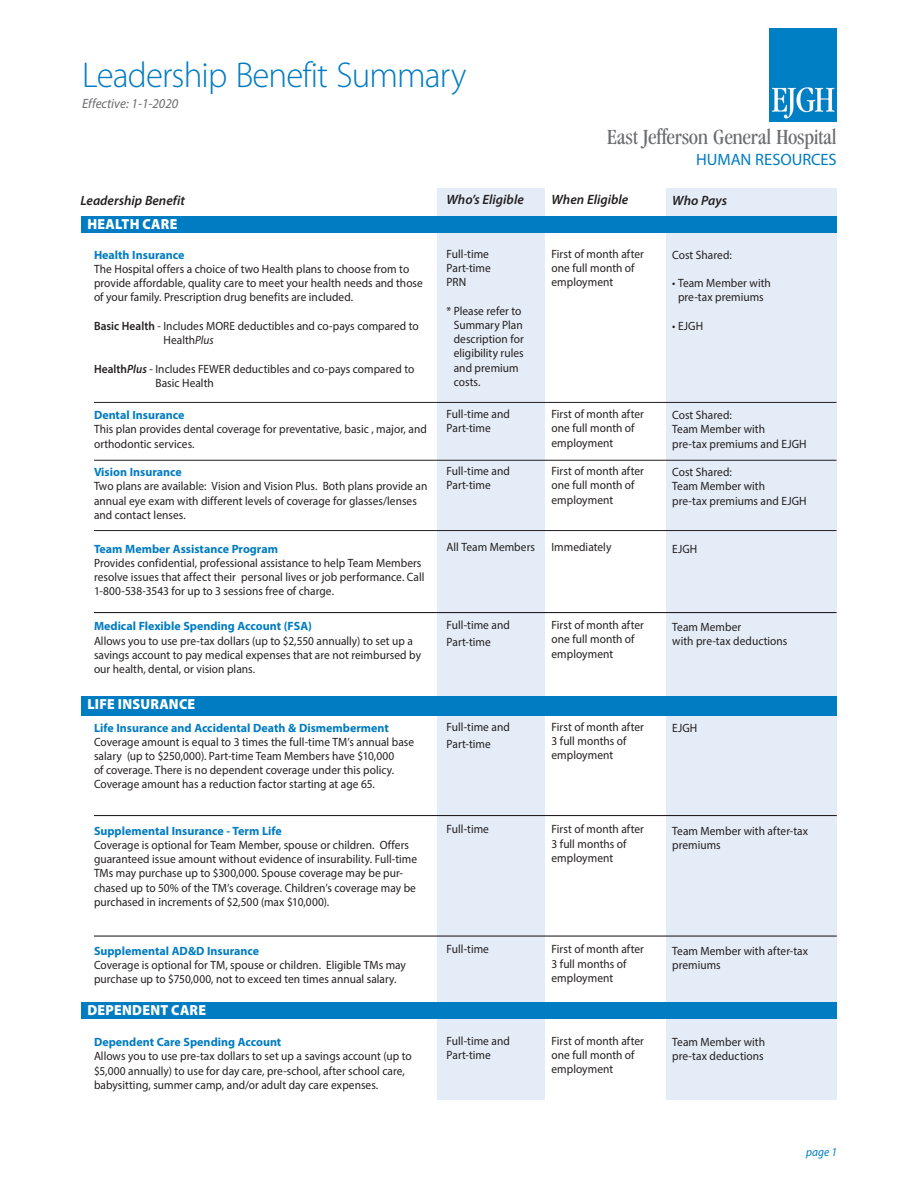
<style>
.page{position:relative;width:918px;height:1188px;background:#fff}
.page>*{position:absolute;margin:0;border:0;box-sizing:border-box;transform-origin:0 0}
.text{font:300 36px "Myriad Pro";letter-spacing:-.025em;color:#007cc2}
.caps_bold{font:condensed 22.5px "Garamond IT Cby BT";letter-spacing:-.015em;color:#6c6d70}
.caps_bold-2{font:16.5px "Myriad Pro";letter-spacing:-.005em;color:#007cc2}
.caps_bold-3{font:900 14.7px "Myriad Pro";letter-spacing:.02em;color:#fff;scale:.95 1}
.head{font:italic 600 13.5px "Myriad Pro";color:#231f20}
.text-2{font:italic 13.5px "Myriad Pro";color:#6c6d70}
.benefit{font:italic 600 13.5px "Myriad Pro";color:#231f20}
.descrip{font:12px/14.2px "Myriad Pro";color:#231f20;scale:.95 1}
.descrip2{font:12px/14.2px "Myriad Pro";letter-spacing:.005em;color:#231f20;scale:.95 1}
.benefit-2{font:700 12px "Myriad Pro";color:#007cc2}
.descrip-2{font:italic 12px "Myriad Pro";color:#007cc2;scale:.95 1}
.s1{font-weight:600}
.s2{font-style:italic}
.s3{font-weight:600;font-style:italic}
.s4{font-weight:700;color:#007cc2}
</style>
<div class="page">
<div style="left:437px;top:188px;width:108px;height:911px;background:#e4ecf7"></div>
<div style="left:666px;top:188px;width:171px;height:911px;background:#e4ecf7"></div>
<div style="left:81px;top:1002px;width:756px;height:16px;background:#007cc2"></div>
<div style="left:81px;top:696px;width:756px;height:19px;background:#007cc2"></div>
<div style="left:81px;top:216px;width:756px;height:16px;background:#007cc2"></div>
<hr style="left:94px;top:402px;width:743px;height:1px;background:#231f20">
<hr style="left:94px;top:530px;width:743px;height:1px;background:#231f20">
<hr style="left:94px;top:612px;width:743px;height:1px;background:#231f20">
<hr style="left:94px;top:815px;width:743px;height:1px;background:#231f20">
<hr style="left:94px;top:936px;width:743px;height:1px;background:#231f20">
<img style="left:770px;top:28px;width:67px;height:93px">
<hr style="left:94px;top:460px;width:743px;height:1px;background:#231f20">
<p class="text" style="left:82px;top:55px;width:386px">Leadership Benefit Summary</p>
<p class="text-2" style="left:82px;top:95px;width:98px">Effective: 1-1-2020</p>
<p class="caps_bold" style="left:607px;top:124px;width:231px">East Jefferson General Hospital</p>
<p class="caps_bold-2" style="left:696px;top:149px;width:142px">HUMAN RESOURCES</p>
<p class="benefit" style="left:81px;top:192px;width:106px">Leadership Benefit</p>
<p class="caps_bold-3" style="left:87px;top:216px;width:96px">HEALTH CARE</p>
<p class="benefit-2" style="left:94px;top:247px;width:92px">Health Insurance</p>
<p class="descrip" style="left:94px;top:262px;width:348px">The Hospital offers a choice of two Health plans to choose from to provide affordable, quality care to meet your health needs and those of your family. Prescription drug benefits are included.</p>
<p class="descrip" style="left:164px;top:319px;width:270px;text-indent:-70px"><span class="s1">Basic Health</span> - Includes MORE deductibles and co-pays compared to<br>Health<span class="s2">Plus</span></p>
<p class="descrip" style="left:156px;top:361px;width:274px;text-indent:-62px"><span class="s1">Health</span><span class="s3">Plus</span> - Includes FEWER deductibles and co-pays compared to<br>Basic Health</p>
<p class="benefit-2" style="left:94px;top:407px;width:92px">Dental Insurance</p>
<p class="descrip" style="left:94px;top:422px;width:352px">This plan provides dental coverage for preventative, basic , major, and orthodontic services.</p>
<p class="benefit-2" style="left:94px;top:464px;width:89px">Vision Insurance</p>
<p class="descrip" style="left:94px;top:479px;width:352px">Two plans are available: Vision and Vision Plus. Both plans provide an annual eye exam with different levels of coverage for glasses/lenses and contact lenses.</p>
<p class="descrip" style="left:94px;top:541px;width:349px"><span class="s4">Team Member Assistance Program<br></span>Provides confidential, professional assistance to help Team Members resolve issues that affect their personal lives or job performance. Call 1-800-538-3543 for up to 3 sessions free of charge.</p>
<p class="descrip" style="left:94px;top:619px;width:346px"><span class="s4">Medical Flexible Spending Account (FSA)<br></span>Allows you to use pre-tax dollars (up to $2,550 annually) to set up a savings account to pay medical expenses that are not reimbursed by our health, dental, or vision plans.</p>
<p class="caps_bold-3" style="left:87px;top:696px;width:115px">LIFE INSURANCE</p>
<p class="descrip" style="left:94px;top:721px;width:338px"><span class="s4">Life Insurance and Accidental Death &amp; Dismemberment </span>Coverage amount is equal to 3 times the full-time TM’s annual base salary (up to $250,000). Part-time Team Members have $10,000<br>of coverage. There is no dependent coverage under this policy.<br>Coverage amount has a reduction factor starting at age 65.</p>
<p class="descrip" style="left:94px;top:823px;width:342px"><span class="s4">Supplemental Insurance - Term Life<br></span>Coverage is optional for Team Member, spouse or children. Offers guaranteed issue amount without evidence of insurability. Full-time TMs may purchase up to $300,000. Spouse coverage may be pur&shy;chased up to 50% of the TM’s coverage. Children’s coverage may be purchased in increments of $2,500 (max $10,000).</p>
<p class="descrip" style="left:94px;top:943px;width:330px"><span class="s4">Supplemental AD&amp;D Insurance<br></span>Coverage is optional for TM, spouse or children. Eligible TMs may purchase up to $750,000, not to exceed ten times annual salary.</p>
<p class="caps_bold-3" style="left:87px;top:1002px;width:126px">DEPENDENT CARE</p>
<p class="benefit-2" style="left:94px;top:1034px;width:189px">Dependent Care Spending Account</p>
<p class="descrip" style="left:94px;top:1049px;width:336px">Allows you to use pre-tax dollars to set up a savings account (up to $5,000 annually) to use for day care, pre-school, after school care, babysitting, summer camp, and/or adult day care expenses.</p>
<p class="head" style="left:447px;top:191px;width:79px">Who’s Eligible</p>
<p class="descrip2" style="left:447px;top:246px;width:46px">Full-time</p>
<p class="descrip2" style="left:447px;top:260px;width:48px">Part-time</p>
<p class="descrip2" style="left:447px;top:275px;width:22px">PRN</p>
<p class="descrip2" style="left:454px;top:303px;width:75px;text-indent:-7px">* Please refer to<br>Summary Plan description for eligibility rules and premium costs.</p>
<p class="descrip2" style="left:447px;top:407px;width:68px">Full-time and</p>
<p class="descrip2" style="left:447px;top:421px;width:48px">Part-time</p>
<p class="descrip2" style="left:447px;top:464px;width:68px">Full-time and</p>
<p class="descrip2" style="left:447px;top:478px;width:48px">Part-time</p>
<p class="descrip2" style="left:447px;top:618px;width:68px">Full-time and</p>
<p class="descrip2" style="left:447px;top:635px;width:48px">Part-time</p>
<p class="descrip2" style="left:447px;top:719px;width:68px">Full-time and</p>
<p class="descrip2" style="left:447px;top:736px;width:48px">Part-time</p>
<p class="descrip2" style="left:447px;top:822px;width:46px">Full-time</p>
<p class="descrip2" style="left:447px;top:942px;width:46px">Full-time</p>
<p class="descrip2" style="left:447px;top:1034px;width:68px">Full-time and</p>
<p class="descrip2" style="left:447px;top:1048px;width:48px">Part-time</p>
<p class="head" style="left:552px;top:191px;width:78px">When Eligible</p>
<p class="descrip2" style="left:552px;top:246px;width:99px">First of month after one full month of employment</p>
<p class="descrip2" style="left:552px;top:407px;width:99px">First of month after one full month of employment</p>
<p class="descrip2" style="left:552px;top:464px;width:99px">First of month after one full month of employment</p>
<p class="descrip2" style="left:552px;top:540px;width:65px">Immediately</p>
<p class="descrip2" style="left:552px;top:618px;width:99px">First of month after one full month of employment</p>
<p class="descrip2" style="left:552px;top:719px;width:99px">First of month after<br>3 full months of employment</p>
<p class="descrip2" style="left:552px;top:822px;width:99px">First of month after<br>3 full months of employment</p>
<p class="descrip2" style="left:552px;top:942px;width:99px">First of month after<br>3 full months of employment</p>
<p class="descrip2" style="left:552px;top:1034px;width:99px">First of month after one full month of employment</p>
<p class="head" style="left:672px;top:192px;width:56px">Who Pays</p>
<p class="descrip2" style="left:672px;top:247px;width:64px">Cost Shared:</p>
<p class="descrip2" style="left:672px;top:276px;width:105px;text-align:center">• Team Member with pre-tax premiums</p>
<p class="descrip2" style="left:672px;top:319px;width:34px">• EJGH</p>
<p class="descrip2" style="left:672px;top:408px;width:64px">Cost Shared:</p>
<p class="descrip2" style="left:672px;top:422px;width:143px">Team Member with<br>pre-tax premiums and EJGH</p>
<p class="descrip2" style="left:672px;top:465px;width:64px">Cost Shared:</p>
<p class="descrip2" style="left:672px;top:479px;width:143px">Team Member with<br>pre-tax premiums and EJGH</p>
<p class="descrip2" style="left:672px;top:541px;width:28px">EJGH</p>
<p class="descrip2" style="left:672px;top:619px;width:123px">Team Member<br>with pre-tax deductions</p>
<p class="descrip2" style="left:672px;top:721px;width:28px">EJGH</p>
<p class="descrip2" style="left:672px;top:823px;width:145px">Team Member with after-tax premiums</p>
<p class="descrip2" style="left:672px;top:943px;width:145px">Team Member with after-tax premiums</p>
<p class="descrip2" style="left:672px;top:1035px;width:99px">Team Member with</p>
<p class="descrip2" style="left:672px;top:1049px;width:98px">pre-tax deductions</p>
<p class="descrip-2" style="left:806px;top:1144px;width:34px">page 1</p>
</div>
